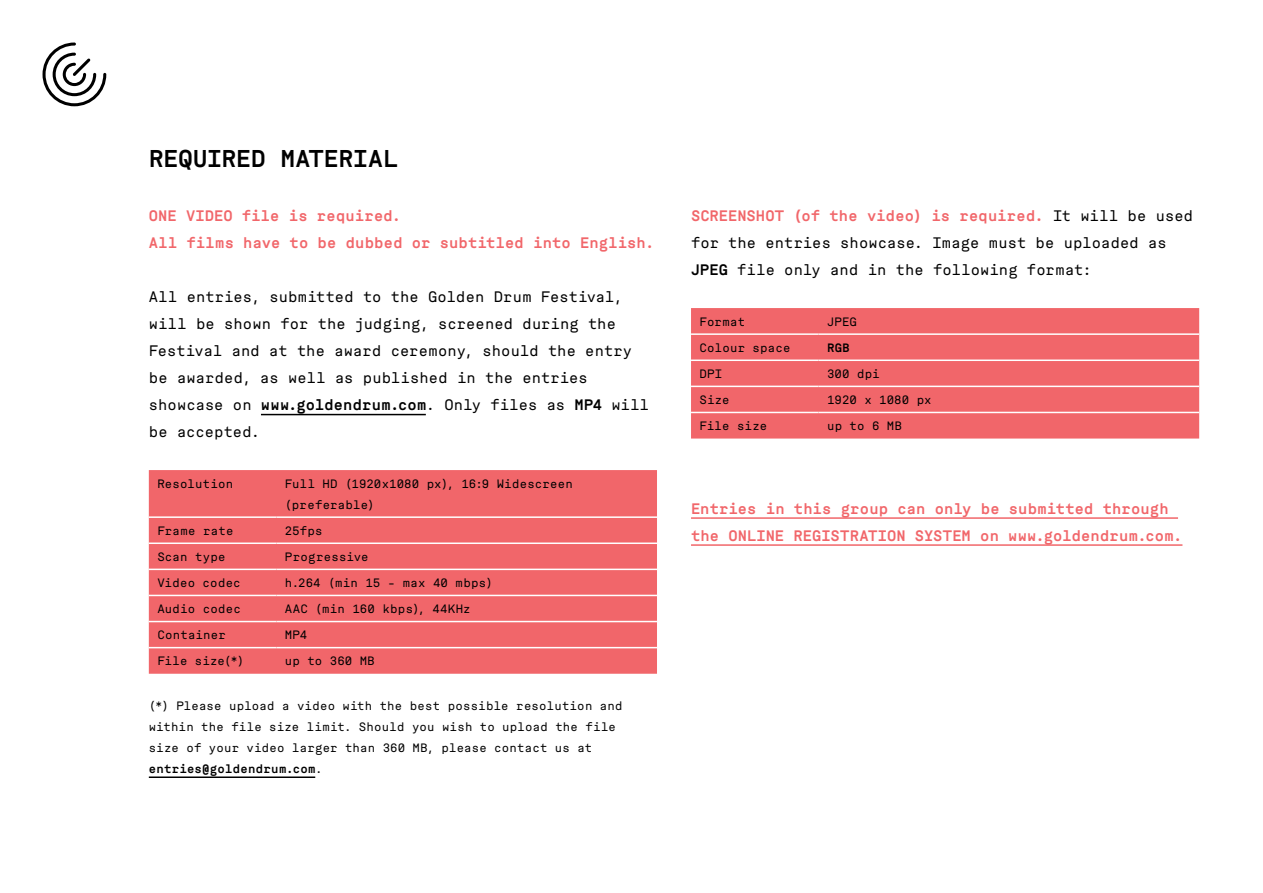
<style>
.page{position:relative;width:1263px;height:893px;background:#fff}
.page>*{position:absolute;margin:0;border:0;box-sizing:border-box;transform-origin:0 0}
._25GD_Podnaslov{font:700 24px "ASM";letter-spacing:-.01em;color:#000}
._25GD_MK_Text{font:15px/27px "ASM";letter-spacing:.005em;color:#000}
._25GD_MK_Text-2{font:700 15px/27px "ASM";letter-spacing:.01em;color:#f1666a}
.Formats_Tabela{font:12px/21px "ASM";letter-spacing:.015em;color:#000}
.Formats_Tabela-2{font:700 12px "ASM";color:#000}
.s1{font-weight:700}
.s2{font-weight:700;color:#f1666a}
</style>
<div class="page">
<svg style="left:43px;top:43px;width:63px;height:63px"></svg>
<hr style="left:261px;top:414px;width:165px;height:1px;background:#000">
<hr style="left:149px;top:776px;width:166px;height:2px;background:#000">
<div style="left:149px;top:470px;width:508px;height:204px;background:#f1666a"></div>
<hr style="left:149px;top:516px;width:127px;height:2px;background:#fff">
<hr style="left:276px;top:516px;width:381px;height:2px;background:#fff">
<hr style="left:149px;top:542px;width:127px;height:2px;background:#fff">
<hr style="left:276px;top:542px;width:381px;height:2px;background:#fff">
<hr style="left:149px;top:569px;width:127px;height:1px;background:#fff">
<hr style="left:276px;top:569px;width:381px;height:1px;background:#fff">
<hr style="left:149px;top:595px;width:127px;height:1px;background:#fff">
<hr style="left:276px;top:595px;width:381px;height:1px;background:#fff">
<hr style="left:149px;top:621px;width:127px;height:1px;background:#fff">
<hr style="left:276px;top:621px;width:381px;height:1px;background:#fff">
<hr style="left:149px;top:647px;width:127px;height:1px;background:#fff">
<hr style="left:276px;top:647px;width:381px;height:1px;background:#fff">
<hr style="left:691px;top:517px;width:487px;height:2px;background:#f1666a">
<hr style="left:691px;top:544px;width:491px;height:2px;background:#f1666a">
<div style="left:691px;top:308px;width:508px;height:131px;background:#f1666a"></div>
<hr style="left:691px;top:333px;width:128px;height:2px;background:#fff">
<hr style="left:819px;top:333px;width:380px;height:2px;background:#fff">
<hr style="left:691px;top:359px;width:128px;height:2px;background:#fff">
<hr style="left:819px;top:359px;width:380px;height:2px;background:#fff">
<hr style="left:691px;top:386px;width:128px;height:1px;background:#fff">
<hr style="left:819px;top:386px;width:380px;height:1px;background:#fff">
<hr style="left:691px;top:412px;width:128px;height:1px;background:#fff">
<hr style="left:819px;top:412px;width:380px;height:1px;background:#fff">
<p class="_25GD_Podnaslov" style="left:149px;top:143px;width:250px">REQUIRED MATERIAL</p>
<p class="_25GD_MK_Text-2" style="left:149px;top:202px;width:254px">ONE VIDEO file is required.</p>
<p class="_25GD_MK_Text-2" style="left:149px;top:229px;width:507px">All films have to be dubbed or subtitled into English.</p>
<p class="_25GD_MK_Text" style="left:149px;top:283px;width:502px">All entries, submitted to the Golden Drum Festival, will be shown for the judging, screened during the Festival and at the award ceremony, should the entry be awarded, as well as published in the entries showcase on <span class="s1">www.goldendrum.com</span>. Only files as <span class="s1">MP4</span> will be accepted.</p>
<p class="Formats_Tabela" style="left:157px;top:473px;width:77px">Resolution</p>
<p class="Formats_Tabela" style="left:285px;top:473px;width:290px">Full HD (1920x1080 px), 16:9 Widescreen (preferable)</p>
<p class="Formats_Tabela" style="left:157px;top:520px;width:78px">Frame rate</p>
<p class="Formats_Tabela" style="left:285px;top:520px;width:39px">25fps</p>
<p class="Formats_Tabela" style="left:157px;top:546px;width:70px">Scan type</p>
<p class="Formats_Tabela" style="left:285px;top:546px;width:85px">Progressive</p>
<p class="Formats_Tabela" style="left:157px;top:572px;width:85px">Video codec</p>
<p class="Formats_Tabela" style="left:285px;top:572px;width:209px">h.264 (min 15 - max 40 mbps)</p>
<p class="Formats_Tabela" style="left:157px;top:598px;width:85px">Audio codec</p>
<p class="Formats_Tabela" style="left:285px;top:598px;width:187px">AAC (min 160 kbps), 44KHz</p>
<p class="Formats_Tabela" style="left:157px;top:624px;width:70px">Container</p>
<p class="Formats_Tabela" style="left:285px;top:624px;width:24px">MP4</p>
<p class="Formats_Tabela" style="left:157px;top:650px;width:89px">File size(*)</p>
<p class="Formats_Tabela" style="left:285px;top:650px;width:91px">up to 360 MB</p>
<p class="Formats_Tabela" style="left:149px;top:695px;width:475px">(*) Please upload a video with the best possible resolution and within the file size limit. Should you wish to upload the file size of your video larger than 360 MB, please contact us at <span class="s1">entries@goldendrum.com</span>.</p>
<p class="_25GD_MK_Text" style="left:691px;top:202px;width:504px"><span class="s2">SCREENSHOT (of the video) is required.</span> It will be used for the entries showcase. Image must be uploaded as<br><span class="s1">JPEG</span> file only and in the following format:</p>
<p class="Formats_Tabela" style="left:699px;top:311px;width:47px">Format</p>
<p class="Formats_Tabela" style="left:827px;top:311px;width:31px">JPEG</p>
<p class="Formats_Tabela" style="left:699px;top:337px;width:92px">Colour space</p>
<p class="Formats_Tabela-2" style="left:827px;top:340px;width:24px">RGB</p>
<p class="Formats_Tabela" style="left:699px;top:363px;width:24px">DPI</p>
<p class="Formats_Tabela" style="left:827px;top:363px;width:54px">300 dpi</p>
<p class="Formats_Tabela" style="left:699px;top:389px;width:32px">Size</p>
<p class="Formats_Tabela" style="left:827px;top:389px;width:106px">1920 x 1080 px</p>
<p class="Formats_Tabela" style="left:699px;top:415px;width:69px">File size</p>
<p class="Formats_Tabela" style="left:827px;top:415px;width:76px">up to 6 MB</p>
<p class="_25GD_MK_Text-2" style="left:691px;top:494px;width:493px">Entries in this group can only be submitted through the ONLINE REGISTRATION SYSTEM on www.goldendrum.com.</p>
</div>
